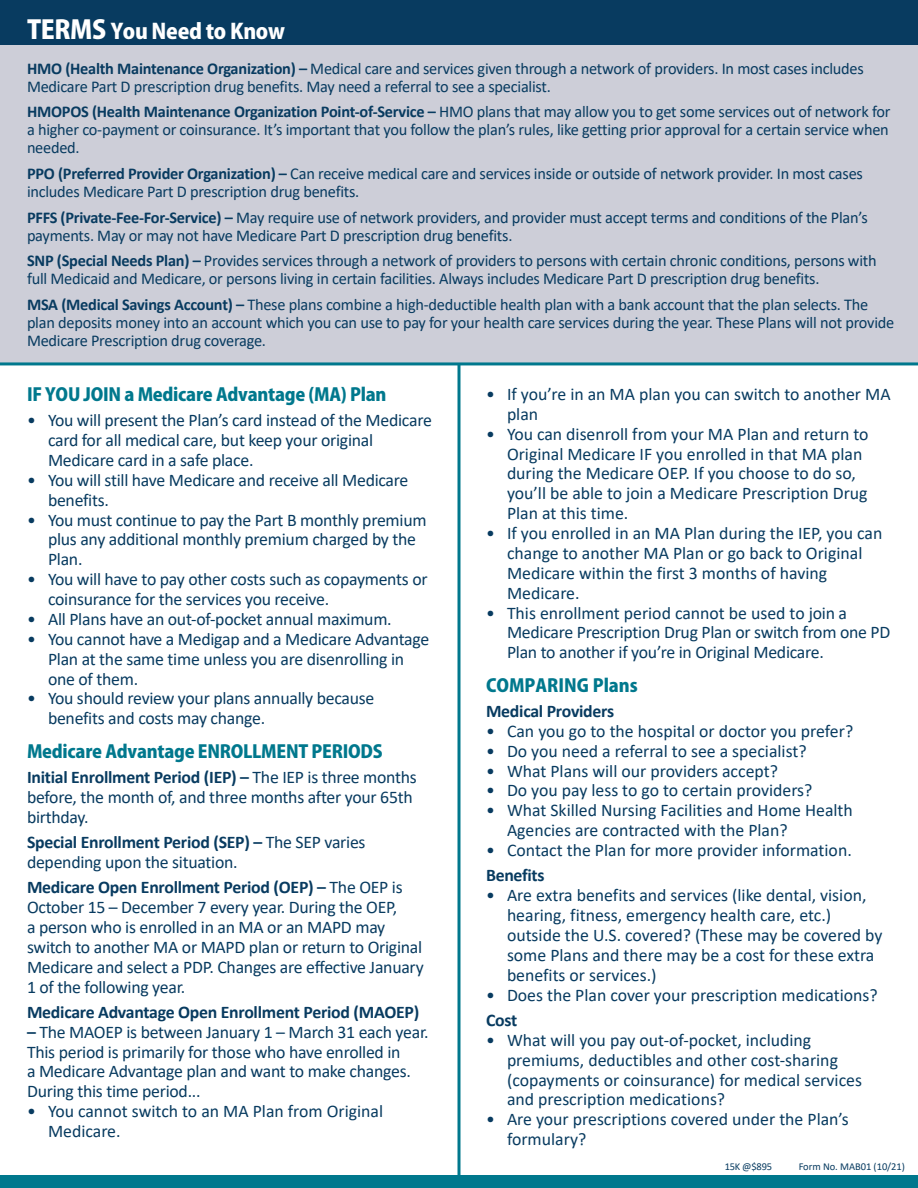
<style>
.page{position:relative;width:918px;height:1188px;background:#fff}
.page>*{position:absolute;margin:0;border:0;box-sizing:border-box;transform-origin:0 0}
.t1{font:800 21px "Koz Go Pr 6 N";letter-spacing:-.015em;color:#fff}
.t2{font:17.85px/19.8px "Calibri";letter-spacing:-.015em;color:#083b60}
.Subheads{font:800 17.85px "Koz Go Pr 6 N";letter-spacing:-.015em;color:#00788d}
.t3{font:700 17.85px "Calibri";letter-spacing:-.015em;color:#083b60}
.t4{font:16.5px/18px "Calibri";letter-spacing:-.015em;color:#083b60}
.t5{font:10.5px "Calibri";letter-spacing:-.005em;color:#083b60}
.s1{font-size:25.5px}
.s2{font-weight:700}
</style>
<div class="page">
<hr style="left:458px;top:314px;width:2px;height:874px;background:#00788d">
<div style="left:0;top:29px;width:918px;height:335px;background:#cdced8"></div>
<div style="left:0;top:0;width:918px;height:45px;background:#083b60"></div>
<div style="left:0;top:1175px;width:918px;height:13px;background:#00788d"></div>
<hr style="left:0;top:362px;width:918px;height:3px;background:#00788d">
<p class="t1" style="left:27px;top:19px;width:260px"><span class="s1">TERMS</span> You Need to Know</p>
<p class="t4" style="left:27px;top:59px;width:838px"><span class="s2">HMO (Health Maintenance Organization) –</span> Medical care and services given through a network of providers. In most cases includes<br>Medicare Part D prescription drug benefits. May need a referral to see a specialist.</p>
<p class="t4" style="left:27px;top:103px;width:865px;text-align:justify"><span class="s2">HMOPOS (Health Maintenance Organization Point-of-Service –</span> HMO plans that may allow you to get some services out of network for a higher co-payment or coinsurance. It’s important that you follow the plan’s rules, like getting prior approval for a certain service when needed.</p>
<p class="t4" style="left:27px;top:164px;width:837px"><span class="s2">PPO (Preferred Provider Organization) –</span> Can receive medical care and services inside or outside of network provider. In most cases includes Medicare Part D prescription drug benefits.</p>
<p class="t4" style="left:27px;top:208px;width:842px"><span class="s2">PFFS (Private-Fee-For-Service) –</span> May require use of network providers, and provider must accept terms and conditions of the Plan’s payments. May or may not have Medicare Part D prescription drug benefits.</p>
<p class="t4" style="left:27px;top:251px;width:851px"><span class="s2">SNP (Special Needs Plan) –</span> Provides services through a network of providers to persons with certain chronic conditions, persons with full Medicaid and Medicare, or persons living in certain facilities. Always includes Medicare Part D prescription drug benefits.</p>
<p class="t4" style="left:27px;top:295px;width:869px"><span class="s2">MSA (Medical Savings Account) –</span> These plans combine a high-deductible health plan with a bank account that the plan selects. The plan deposits money into an account which you can use to pay for your health care services during the year. These Plans will not provide<br>Medicare Prescription drug coverage.</p>
<p class="Subheads" style="left:27px;top:384px;width:361px">IF YOU JOIN a Medicare Advantage (MA) Plan</p>
<p class="t2" style="left:48px;top:410px;width:385px;text-indent:-21px">• You will present the Plan’s card instead of the Medicare card for all medical care, but keep your original<br>Medicare card in a safe place.</p>
<p class="t2" style="left:48px;top:470px;width:362px;text-indent:-21px">• You will still have Medicare and receive all Medicare benefits.</p>
<p class="t2" style="left:48px;top:509px;width:380px;text-indent:-21px">• You must continue to pay the Part B monthly premium plus any additional monthly premium charged by the<br>Plan.</p>
<p class="t2" style="left:48px;top:569px;width:381px;text-indent:-21px">• You will have to pay other costs such as copayments or coinsurance for the services you receive.</p>
<p class="t2" style="left:27px;top:609px;width:366px">• All Plans have an out-of-pocket annual maximum.</p>
<p class="t2" style="left:48px;top:629px;width:383px;text-indent:-21px">• You cannot have a Medigap and a Medicare Advantage<br>Plan at the same time unless you are disenrolling in one of them.</p>
<p class="t2" style="left:48px;top:688px;width:328px;text-indent:-21px">• You should review your plans annually because benefits and costs may change.</p>
<p class="Subheads" style="left:27px;top:741px;width:357px">Medicare Advantage ENROLLMENT PERIODS</p>
<p class="t2" style="left:27px;top:767px;width:391px"><span class="s2">Initial Enrollment Period (IEP) –</span> The IEP is three months before, the month of, and three months after your 65th birthday.</p>
<p class="t2" style="left:27px;top:832px;width:340px"><span class="s2">Special Enrollment Period (SEP) –</span> The SEP varies depending upon the situation.</p>
<p class="t2" style="left:27px;top:877px;width:398px"><span class="s2">Medicare Open Enrollment Period (OEP) –</span> The OEP is October 15 – December 7 every year. During the OEP,<br>a person who is enrolled in an MA or an MAPD may switch to another MA or MAPD plan or return to Original Medicare and select a PDP. Changes are effective January 1 of the following year.</p>
<p class="t3" style="left:27px;top:999px;width:394px">Medicare Advantage Open Enrollment Period (MAOEP)</p>
<p class="t2" style="left:27px;top:1021px;width:403px"><span class="s2">–</span> The MAOEP is between January 1 – March 31 each year.<br>This period is primarily for those who have enrolled in<br>a Medicare Advantage plan and want to make changes.<br>During this time period...</p>
<p class="t2" style="left:48px;top:1101px;width:337px;text-indent:-21px">• You cannot switch to an MA Plan from Original<br>Medicare.</p>
<p class="t2" style="left:507px;top:384px;width:385px;text-indent:-21px">• If you’re in an MA plan you can switch to another MA plan</p>
<p class="t2" style="left:507px;top:423px;width:363px;text-indent:-21px">• You can disenroll from your MA Plan and return to Original Medicare IF you enrolled in that MA plan during the Medicare OEP. If you choose to do so, you’ll be able to join a Medicare Prescription Drug Plan at this time.</p>
<p class="t2" style="left:507px;top:523px;width:377px;text-indent:-21px">• If you enrolled in an MA Plan during the IEP, you can change to another MA Plan or go back to Original Medicare within the first 3 months of having Medicare.</p>
<p class="t2" style="left:507px;top:602px;width:385px;text-indent:-21px">• This enrollment period cannot be used to join a<br>Medicare Prescription Drug Plan or switch from one PD<br>Plan to another if you’re in Original Medicare.</p>
<p class="Subheads" style="left:486px;top:675px;width:153px">COMPARING Plans</p>
<p class="t3" style="left:486px;top:698px;width:130px">Medical Providers</p>
<p class="t2" style="left:486px;top:721px;width:369px">• Can you go to the hospital or doctor you prefer?</p>
<p class="t2" style="left:486px;top:740px;width:322px">• Do you need a referral to see a specialist?</p>
<p class="t2" style="left:486px;top:760px;width:293px">• What Plans will our providers accept?</p>
<p class="t2" style="left:486px;top:780px;width:328px">• Do you pay less to go to certain providers?</p>
<p class="t2" style="left:507px;top:800px;width:347px;text-indent:-21px">• What Skilled Nursing Facilities and Home Health<br>Agencies are contracted with the Plan?</p>
<p class="t2" style="left:486px;top:840px;width:367px">• Contact the Plan for more provider information.</p>
<p class="t3" style="left:486px;top:863px;width:60px">Benefits</p>
<p class="t2" style="left:507px;top:885px;width:377px;text-indent:-21px">• Are extra benefits and services (like dental, vision, hearing, fitness, emergency health care, etc.) outside the U.S. covered? (These may be covered by some Plans and there may be a cost for these extra benefits or services.)</p>
<p class="t2" style="left:486px;top:984px;width:393px">• Does the Plan cover your prescription medications?</p>
<p class="t3" style="left:486px;top:1007px;width:33px">Cost</p>
<p class="t2" style="left:507px;top:1030px;width:357px;text-indent:-21px">• What will you pay out-of-pocket, including premiums, deductibles and other cost-sharing (copayments or coinsurance) for medical services and prescription medications?</p>
<p class="t2" style="left:507px;top:1109px;width:343px;text-indent:-21px">• Are your prescriptions covered under the Plan’s formulary?</p>
<p class="t5" style="left:725px;top:1160px;width:49px">15K @$895</p>
<p class="t5" style="left:799px;top:1160px;width:108px">Form No. MAB01 (10/21)</p>
</div>
